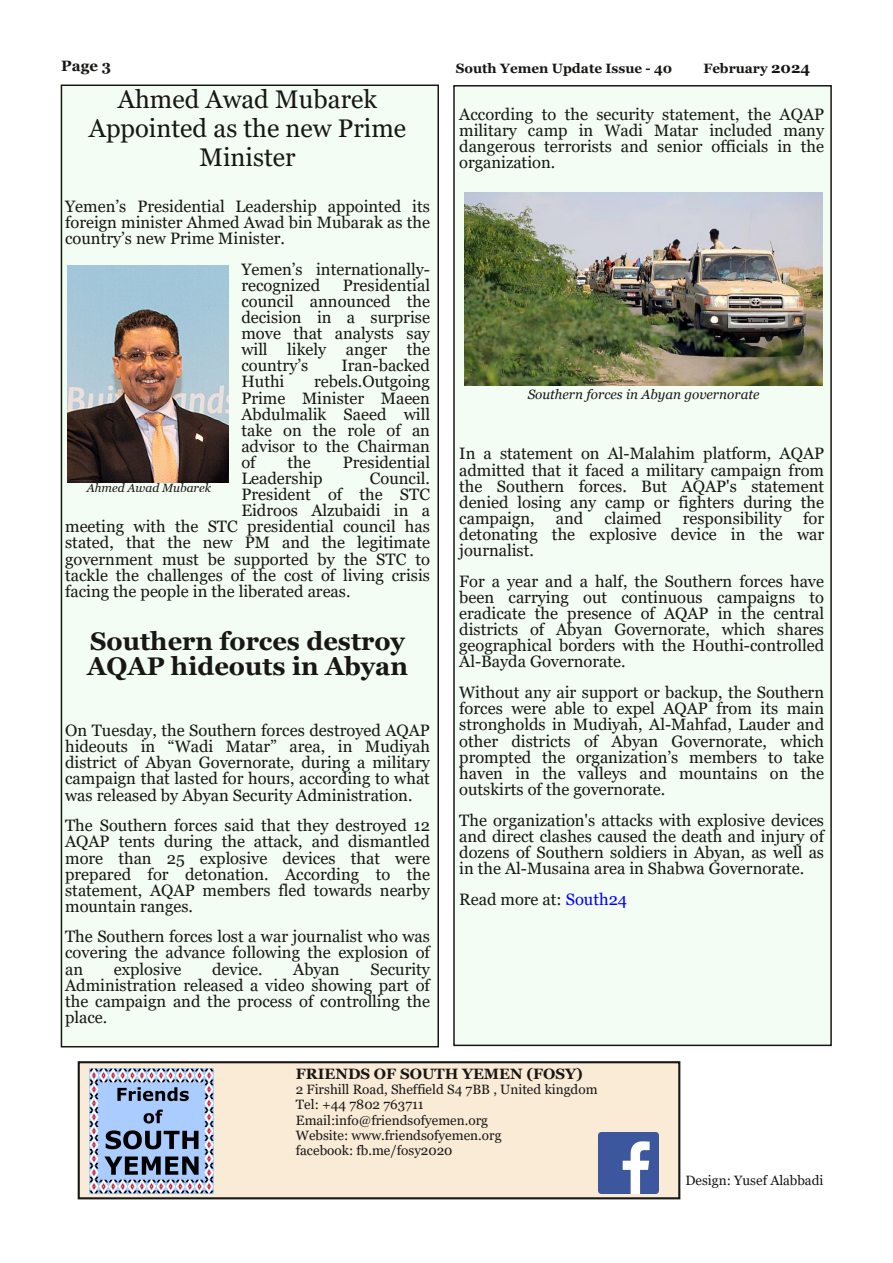
<style>
.page{position:relative;width:893px;height:1263px;background:#fff}
.page>*{position:absolute;margin:0;border:0;box-sizing:border-box;transform-origin:0 0}
.t1{font:25.5px/29px "Georgia";color:#181715;text-align:center}
.t2{font:700 25.5px/24.9px "Georgia";color:#181715}
.t3{font:16.5px/16px "Georgia";color:#181715;text-align:justify}
.t4{font:700 15px "Georgia";color:#181715}
.t5{font:13.5px/15.3px "Georgia";color:#181715}
.t6{font:700 13.5px "Georgia";color:#181715}
.t7{font:italic 13.5px "Georgia";color:#181715}
.t8{font:italic 12px "Georgia";letter-spacing:.005em;color:#181715}
.s1{font-size:15px}
.s2{color:#00f}
</style>
<div class="page">
<div style="left:61px;top:85px;width:377px;height:962px;background:#f3fdf3"></div>
<div style="left:61px;top:85px;width:378px;height:962px;border:2px solid #181715"></div>
<div style="left:79px;top:1062px;width:600px;height:136px;background:#faebd7"></div>
<div style="left:78px;top:1061px;width:602px;height:138px;border:2px solid #181715"></div>
<img style="left:89px;top:1068px;width:125px;height:125px">
<img style="left:598px;top:1133px;width:61px;height:60px">
<div style="left:454px;top:86px;width:377px;height:959px;background:#f3fdf3"></div>
<div style="left:453px;top:85px;width:379px;height:961px;border:2px solid #181715"></div>
<img style="left:67px;top:265px;width:161px;height:217px">
<img style="left:464px;top:193px;width:358px;height:193px">
<p class="t4" style="left:61px;top:58px;width:51px">Page 3</p>
<p class="t6" style="left:456px;top:61px;width:218px">South Yemen Update Issue - 40</p>
<p class="t6" style="left:703px;top:61px;width:108px">February <span class="s1">2024</span></p>
<h1 class="t1" style="left:89px;top:84px;width:319px">Ahmed Awad Mubarek<br>Appointed as the new Prime<br>Minister</h1>
<p class="t3" style="left:65px;top:198px;width:366px">Yemen’s Presidential Leadership appointed its foreign minister Ahmed Awad bin Mubarak as the country’s new Prime Minister.</p>
<p class="t3" style="left:241px;top:261px;width:190px">Yemen’s internationally&shy;recognized</p>
<p class="t3" style="left:459px;top:106px;width:366px">According to the security statement, the AQAP military camp in Wadi Matar included many dangerous terrorists and senior officials in the organization.</p>
<p class="t3" style="left:241px;top:277px;width:190px;text-indent:101px">Presidential council announced the decision in a surprise move that analysts say will likely anger the country’s</p>
<p class="t3" style="left:341px;top:357px;width:90px">Iran-backed</p>
<p class="t3" style="left:241px;top:374px;width:190px;text-indent:73px">rebels.Outgoing Prime Minister Maeen Abdulmalik Saeed will take on the role of an advisor to the Chairman of</p>
<p class="t3" style="left:241px;top:374px;width:45px">Huthi</p>
<p class="t7" style="left:528px;top:387px;width:233px">Southern forces in Abyan governorate</p>
<p class="t3" style="left:459px;top:446px;width:366px">In a statement on Al-Malahim platform, AQAP admitted that it faced a military campaign from the Southern forces. But AQAP's statement denied losing any camp or fighters during the campaign,</p>
<p class="t3" style="left:288px;top:454px;width:25px">the</p>
<p class="t3" style="left:343px;top:454px;width:89px">Presidential</p>
<p class="t3" style="left:241px;top:470px;width:83px">Leadership</p>
<p class="t3" style="left:370px;top:470px;width:62px">Council.</p>
<p class="t3" style="left:241px;top:486px;width:190px">President of the STC</p>
<p class="t3" style="left:241px;top:502px;width:190px">Eidroos Alzubaidi in a</p>
<p class="t3" style="left:65px;top:519px;width:366px">meeting with the STC presidential council has</p>
<p class="t3" style="left:65px;top:535px;width:366px">stated, that the new PM and the legitimate</p>
<p class="t3" style="left:65px;top:551px;width:366px">government must be supported by the STC to</p>
<p class="t3" style="left:65px;top:567px;width:366px">tackle the challenges of the cost of living crisis</p>
<p class="t3" style="left:65px;top:583px;width:287px">facing the people in the liberated areas.</p>
<h1 class="t2" style="left:87px;top:628px;width:322px">Southern forces destroy<br>AQAP hideouts in Abyan</h1>
<p class="t8" style="left:87px;top:481px;width:126px">Ahmed Awad Mubarek</p>
<p class="t3" style="left:459px;top:510px;width:366px;text-indent:344px">for detonating the explosive device in the war journalist.</p>
<p class="t3" style="left:459px;top:573px;width:366px">For a year and a half, the Southern forces have been carrying out continuous campaigns to eradicate the presence of AQAP in the central districts of Abyan Governorate, which shares geographical borders with the Houthi-controlled Al-Bayda Governorate.</p>
<p class="t3" style="left:459px;top:684px;width:366px">Without any air support or backup, the Southern forces were able to expel AQAP from its main strongholds in Mudiyah, Al-Mahfad, Lauder and other districts of Abyan Governorate, which prompted the organization’s members to take haven in the valleys and mountains on the outskirts of the governorate.</p>
<p class="t3" style="left:459px;top:812px;width:366px">The organization's attacks with explosive devices and direct clashes caused the death and injury of dozens of Southern soldiers in Abyan, as well as in the Al-Musaina area in Shabwa Governorate.</p>
<p class="t3" style="left:459px;top:891px;width:169px">Read more at: <span class="s2">South24</span></p>
<p class="t3" style="left:556px;top:510px;width:29px">and</p>
<p class="t3" style="left:604px;top:510px;width:59px">claimed</p>
<p class="t3" style="left:683px;top:510px;width:101px">responsibility</p>
<p class="t3" style="left:65px;top:722px;width:366px">On Tuesday, the Southern forces destroyed AQAP hideouts in “Wadi Matar” area, in Mudiyah district of Abyan Governorate, during a military campaign that lasted for hours, according to what was released by Abyan Security Administration.</p>
<p class="t3" style="left:65px;top:817px;width:366px">The Southern forces said that they destroyed 12<br>AQAP tents during the attack, and dismantled more than 25 explosive devices that were prepared for detonation. According to the statement, AQAP members fled towards nearby mountain ranges.</p>
<p class="t3" style="left:65px;top:928px;width:366px">The Southern forces lost a war journalist who was covering the advance following the explosion of an</p>
<p class="t3" style="left:114px;top:961px;width:69px">explosive</p>
<p class="t3" style="left:212px;top:961px;width:52px">device.</p>
<p class="t3" style="left:293px;top:961px;width:48px">Abyan</p>
<p class="t3" style="left:65px;top:961px;width:366px;text-indent:305px">Security Administration released a video showing part of the campaign and the process of controlling the place.</p>
<p class="t4" style="left:296px;top:1065px;width:289px">FRIENDS OF SOUTH YEMEN (FOSY)</p>
<p class="t5" style="left:296px;top:1082px;width:303px">2 Firshill Road, Sheffield S4 7BB , United kingdom Tel: +44 7802 763711<br>Email:info@friendsofyemen.org<br>Website: www.friendsofyemen.org<br>facebook: fb.me/fosy2020</p>
<p class="t5" style="left:685px;top:1173px;width:140px">Design: Yusef Alabbadi</p>
</div>
